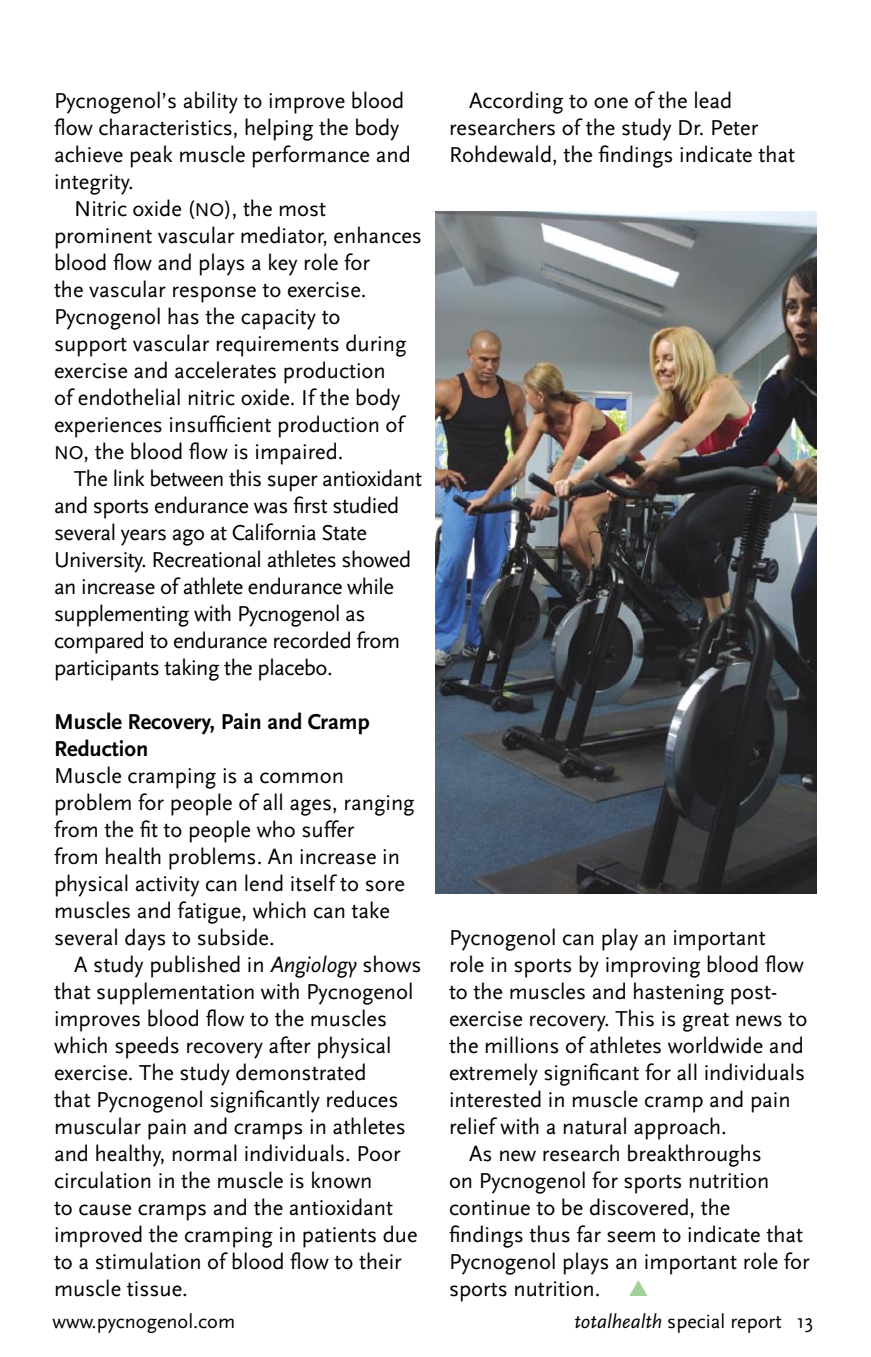
<style>
.page{position:relative;width:871px;height:1357px;background:#fff}
.page>*{position:absolute;margin:0;border:0;box-sizing:border-box;transform-origin:0 0}
.t1{font:22.5px/27px "AD Scala Sans Romein";color:#000}
.t2{font:22.5px "AD Scala Sans Romein";letter-spacing:-.02em;color:#000}
.t3{font:700 22.5px/27px "AD Scala Sans";color:#000}
.t4{font:20.25px "AD Scala Sans Romein";color:#000}
.s1{font-size:20.25px}
.s2{font-size:19.35px}
.s3{font-family:"AD Scala Sans";font-style:italic}
.s4{color:#a4ce99}
</style>
<div class="page">
<img style="left:435px;top:212px;width:382px;height:682px">
<p class="t1" style="left:54px;top:88px;width:352px">Pycnogenol’s ability to improve blood</p>
<p class="t1" style="left:54px;top:115px;width:347px">flow characteristics, helping the body</p>
<p class="t1" style="left:54px;top:142px;width:358px">achieve peak muscle performance and</p>
<p class="t1" style="left:54px;top:169px;width:81px">integrity.</p>
<p class="t1" style="left:74px;top:196px;width:253px">Nitric oxide <span class="s1">(</span><span class="s2">NO</span><span class="s1">)</span>, the most</p>
<p class="t1" style="left:54px;top:223px;width:369px">prominent vascular mediator, enhances</p>
<p class="t1" style="left:54px;top:250px;width:318px">blood flow and plays a key role for</p>
<p class="t1" style="left:54px;top:277px;width:314px">the vascular response to exercise.</p>
<p class="t1" style="left:54px;top:304px;width:288px">Pycnogenol has the capacity to</p>
<p class="t1" style="left:54px;top:331px;width:354px">support vascular requirements during</p>
<p class="t1" style="left:54px;top:358px;width:333px">exercise and accelerates production</p>
<p class="t1" style="left:54px;top:385px;width:348px">of endothelial nitric oxide. If the body</p>
<p class="t1" style="left:54px;top:412px;width:351px">experiences insufficient production of</p>
<p class="t1" style="left:54px;top:439px;width:291px"><span class="s2">NO</span>, the blood flow is impaired.</p>
<p class="t2" style="left:74px;top:466px;width:349px">The link between this super antioxidant</p>
<p class="t2" style="left:54px;top:493px;width:347px">and sports endurance was first studied</p>
<p class="t2" style="left:54px;top:520px;width:314px">several years ago at California State</p>
<p class="t2" style="left:54px;top:547px;width:359px">University. Recreational athletes showed</p>
<p class="t2" style="left:54px;top:574px;width:341px">an increase of athlete endurance while</p>
<p class="t2" style="left:54px;top:601px;width:313px">supplementing with Pycnogenol as</p>
<p class="t2" style="left:54px;top:628px;width:348px">compared to endurance recorded from</p>
<p class="t2" style="left:54px;top:655px;width:280px">participants taking the placebo.</p>
<p class="t3" style="left:54px;top:709px;width:317px">Muscle Recovery, Pain and Cramp<br>Reduction</p>
<p class="t1" style="left:54px;top:763px;width:362px">Muscle cramping is a common problem for people of all ages, ranging from the fit to people who suffer<br>from health problems. An increase in physical activity can lend itself to sore muscles and fatigue, which can take several days to subside.</p>
<p class="t1" style="left:54px;top:952px;width:369px;text-indent:20px">A study published in <span class="s3">Angiology</span> shows that supplementation with Pycnogenol improves blood flow to the muscles which speeds recovery after physical exercise. The study demonstrated<br>that Pycnogenol significantly reduces muscular pain and cramps in athletes and healthy, normal individuals. Poor circulation in the muscle is known<br>to cause cramps and the antioxidant improved the cramping in patients due to a stimulation of blood flow to their muscle tissue.</p>
<p class="t1" style="left:449px;top:88px;width:348px;text-indent:20px">According to one of the lead researchers of the study Dr. Peter<br>Rohdewald, the findings indicate that</p>
<p class="t1" style="left:449px;top:925px;width:318px">Pycnogenol can play an important</p>
<p class="t1" style="left:449px;top:952px;width:356px">role in sports by improving blood flow</p>
<p class="t1" style="left:449px;top:979px;width:330px">to the muscles and hastening post-</p>
<p class="t1" style="left:449px;top:1006px;width:360px">exercise recovery. This is great news to</p>
<p class="t1" style="left:449px;top:1033px;width:356px">the millions of athletes worldwide and</p>
<p class="t1" style="left:449px;top:1060px;width:358px">extremely significant for all individuals</p>
<p class="t1" style="left:449px;top:1087px;width:343px">interested in muscle cramp and pain</p>
<p class="t1" style="left:449px;top:1114px;width:279px">relief with a natural approach.</p>
<p class="t1" style="left:469px;top:1141px;width:294px">As new research breakthroughs</p>
<p class="t1" style="left:449px;top:1168px;width:322px">on Pycnogenol for sports nutrition</p>
<p class="t1" style="left:449px;top:1195px;width:283px">continue to be discovered, the</p>
<p class="t1" style="left:449px;top:1222px;width:356px">findings thus far seem to indicate that</p>
<p class="t1" style="left:449px;top:1249px;width:362px">Pycnogenol plays an important role for</p>
<p class="t1" style="left:449px;top:1276px;width:201px">sports nutrition. <span class="s4">▲</span></p>
<p class="t4" style="left:53px;top:1310px;width:184px">www.pycnogenol.com</p>
<p class="t4" style="left:574px;top:1310px;width:240px"><span class="s3">totalhealth</span> special report 13</p>
</div>
